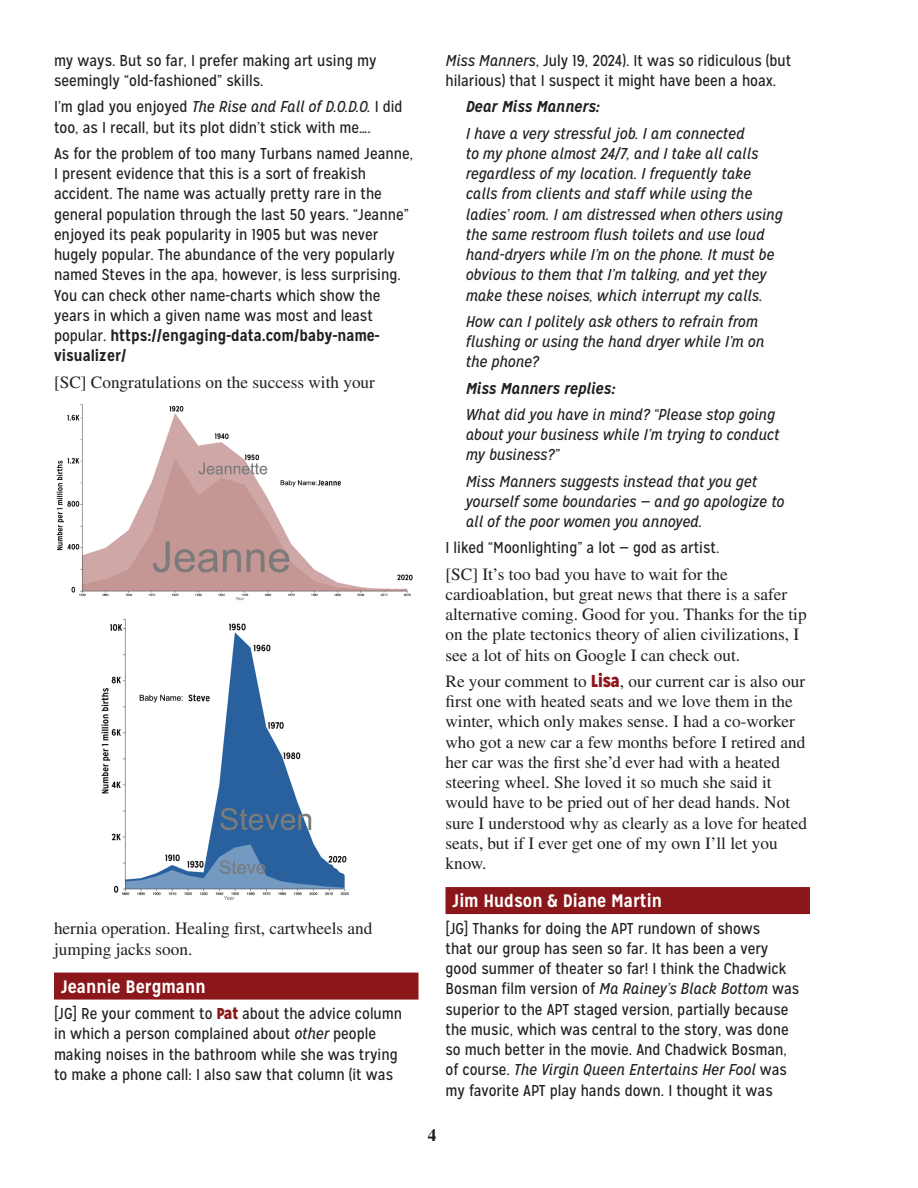
<style>
.page{position:relative;width:918px;height:1188px;background:#fff}
.page>*{position:absolute;margin:0;border:0;box-sizing:border-box;transform-origin:0 0}
.t1{font:700 18px "Mission Gothic";color:#fff}
.t2{font:17.25px/20.2px "Times LT Std";color:#231f20}
.t3{font:700 17.25px "Times LT Std";color:#231f20}
.t4{font:15.75px/20.2px "Mission Gothic";color:#231f20}
.t5{font:italic 15.75px/20.2px "Mission Gothic";color:#231f20}
.t6{font:italic 700 15.75px "Mission Gothic";color:#231f20}
.s1{font-style:italic}
.s2{font-weight:700}
.s3{font-weight:900;color:#8c171a}
.s4{font-family:"Mission Gothic";font-weight:900;color:#8c171a}
</style>
<div class="page">
<div style="left:54px;top:973px;width:364px;height:27px;background:#8c171a"></div>
<div style="left:446px;top:887px;width:364px;height:27px;background:#8c171a"></div>
<img style="left:56px;top:404px;width:357px;height:197px">
<img style="left:101px;top:619px;width:248px;height:281px">
<p class="t4" style="left:54px;top:50px;width:324px">my ways. But so far, I prefer making art using my seemingly “old-fashioned” skills.</p>
<p class="t4" style="left:54px;top:97px;width:350px">I’m glad you enjoyed <span class="s1">The Rise and Fall of D.O.D.O.</span> I did too, as I recall, but its plot didn’t stick with me….</p>
<p class="t4" style="left:54px;top:143px;width:361px">As for the problem of too many Turbans named Jeanne, I present evidence that this is a sort of freakish accident. The name was actually pretty rare in the general population through the last 50 years. “Jeanne” enjoyed its peak popularity in 1905 but was never hugely popular. The abundance of the very popularly named Steves in the apa, however, is less surprising.<br>You can check other name-charts which show the years in which a given name was most and least popular. <span class="s2">https://engaging-data.com/baby-name&shy;visualizer/</span></p>
<p class="t2" style="left:54px;top:372px;width:323px">[SC] Congratulations on the success with your</p>
<p class="t2" style="left:54px;top:918px;width:320px">hernia operation. Healing first, cartwheels and jumping jacks soon.</p>
<p class="t1" style="left:61px;top:975px;width:146px">Jeannie Bergmann</p>
<p class="t4" style="left:54px;top:1004px;width:350px">[JG] Re your comment to <span class="s3">Pat</span> about the advice column in which a person complained about <span class="s1">other</span> people making noises in the bathroom while she was trying to make a phone call: I also saw that column (it was</p>
<p class="t4" style="left:446px;top:50px;width:347px"><span class="s1">Miss Manners</span>, July 19, 2024). It was so ridiculous (but hilarious) that I suspect it might have been a hoax.</p>
<p class="t6" style="left:466px;top:97px;width:136px">Dear Miss Manners:</p>
<p class="t5" style="left:466px;top:123px;width:319px">I have a very stressful job. I am connected<br>to my phone almost 24/7, and I take all calls regardless of my location. I frequently take calls from clients and staff while using the ladies’ room. I am distressed when others using the same restroom flush toilets and use loud hand-dryers while I’m on the phone. It must be obvious to them that I’m talking, and yet they make these noises, which interrupt my calls.</p>
<p class="t5" style="left:466px;top:311px;width:300px">How can I politely ask others to refrain from flushing or using the hand dryer while I’m on the phone?</p>
<p class="t6" style="left:466px;top:378px;width:151px">Miss Manners replies:</p>
<p class="t5" style="left:466px;top:404px;width:315px">What did you have in mind? “Please stop going about your business while I’m trying to conduct my business?”</p>
<p class="t5" style="left:466px;top:471px;width:320px">Miss Manners suggests instead that you get yourself some boundaries — and go apologize to all of the poor women you annoyed.</p>
<p class="t4" style="left:446px;top:538px;width:275px">I liked “Moonlighting” a lot — god as artist.</p>
<p class="t2" style="left:446px;top:564px;width:363px">[SC] It’s too bad you have to wait for the cardioablation, but great news that there is a safer alternative coming. Good for you. Thanks for the tip on the plate tectonics theory of alien civilizations, I see a lot of hits on Google I can check out.</p>
<p class="t2" style="left:446px;top:671px;width:363px">Re your comment to <span class="s4">Lisa</span>, our current car is also our first one with heated seats and we love them in the winter, which only makes sense. I had a co-worker who got a new car a few months before I retired and her car was the first she’d ever had with a heated steering wheel. She loved it so much she said it would have to be pried out of her dead hands. Not sure I understood why as clearly as a love for heated seats, but if I ever get one of my own I’ll let you know.</p>
<p class="t1" style="left:452px;top:890px;width:211px">Jim Hudson &amp; Diane Martin</p>
<p class="t4" style="left:446px;top:918px;width:355px">[JG] Thanks for doing the APT rundown of shows<br>that our group has seen so far. It has been a very good summer of theater so far! I think the Chadwick Bosman film version of <span class="s1">Ma Rainey’s Black Bottom</span> was superior to the APT staged version, partially because the music, which was central to the story, was done so much better in the movie. And Chadwick Bosman, of course. <span class="s1">The Virgin Queen Entertains Her Fool</span> was my favorite APT play hands down. I thought it was</p>
<p class="t3" style="left:428px;top:1125px;width:10px">4</p>
</div>
